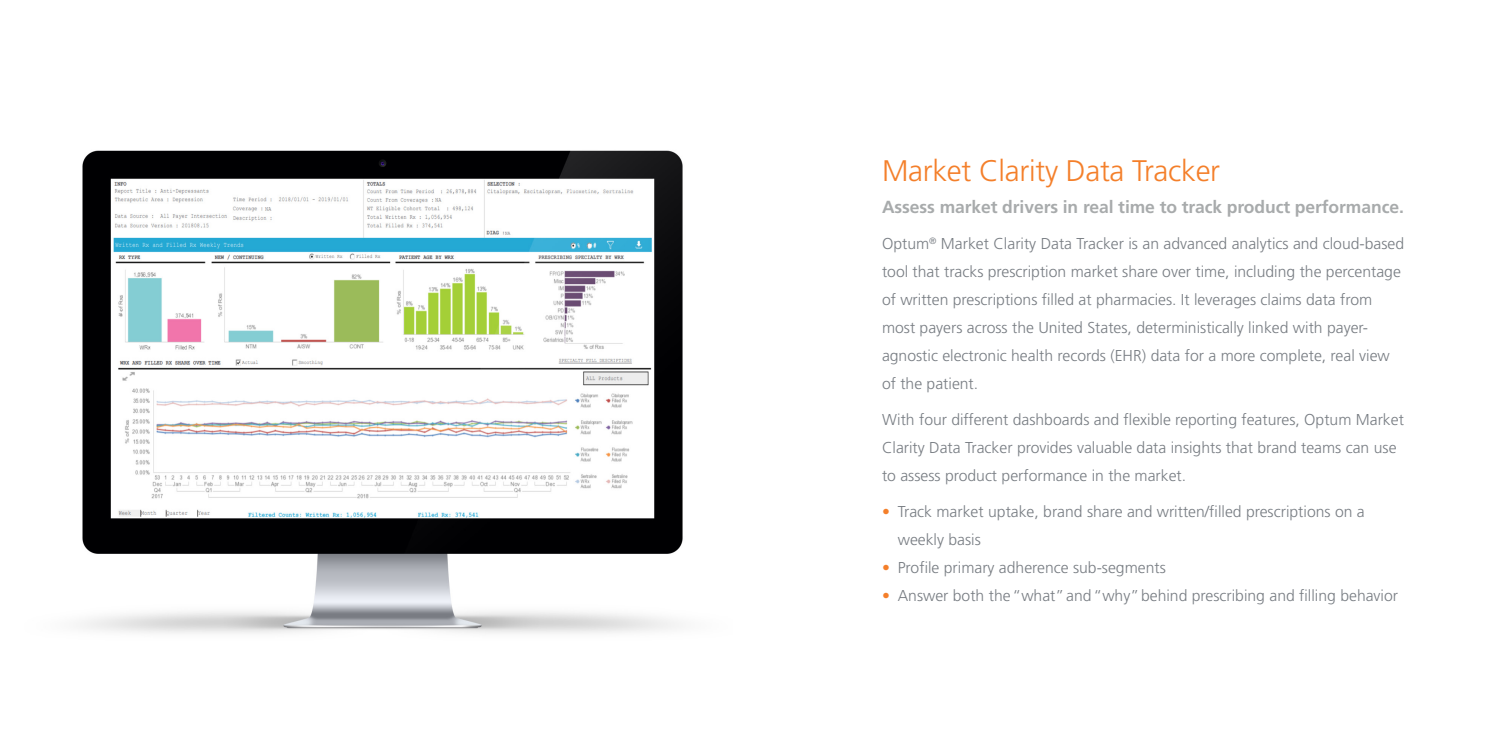
<style>
.page{position:relative;width:1512px;height:756px;background:#fff}
.page>*{position:absolute;margin:0;border:0;box-sizing:border-box;transform-origin:0 0}
.t1{font:300 29.75px "Frutiger LT Pro";letter-spacing:-.01em;color:#f47f2a}
.t2{font:700 17.5px "Frutiger LT Pro";letter-spacing:-.005em;color:#a8abac}
.t3{font:300 15.75px/28px "Frutiger LT Pro";color:#787d83}
.s1{color:#f47f2a}
</style>
<div class="page">
<img style="left:80px;top:150px;width:603px;height:483px">
<p class="t1" style="left:882px;top:153px;width:340px">Market Clarity Data Tracker</p>
<p class="t2" style="left:882px;top:197px;width:523px">Assess market drivers in real time to track product performance.</p>
<p class="t3" style="left:882px;top:230px;width:524px">Optum<sup>®</sup> Market Clarity Data Tracker is an advanced analytics and cloud-based tool that tracks prescription market share over time, including the percentage of written prescriptions filled at pharmacies. It leverages claims data from most payers across the United States, deterministically linked with payer&shy;agnostic electronic health records (EHR) data for a more complete, real view of the patient.</p>
<p class="t3" style="left:882px;top:406px;width:523px">With four different dashboards and flexible reporting features, Optum Market<br>Clarity Data Tracker provides valuable data insights that brand teams can use to assess product performance in the market.</p>
<p class="t3" style="left:898px;top:498px;width:469px;text-indent:-16px"><span class="s1">•</span> Track market uptake, brand share and written/filled prescriptions on a weekly basis</p>
<p class="t3" style="left:882px;top:554px;width:285px"><span class="s1">•</span> Profile primary adherence sub-segments</p>
<p class="t3" style="left:882px;top:582px;width:518px"><span class="s1">•</span> Answer both the“what”and“why”behind prescribing and filling behavior</p>
</div>
